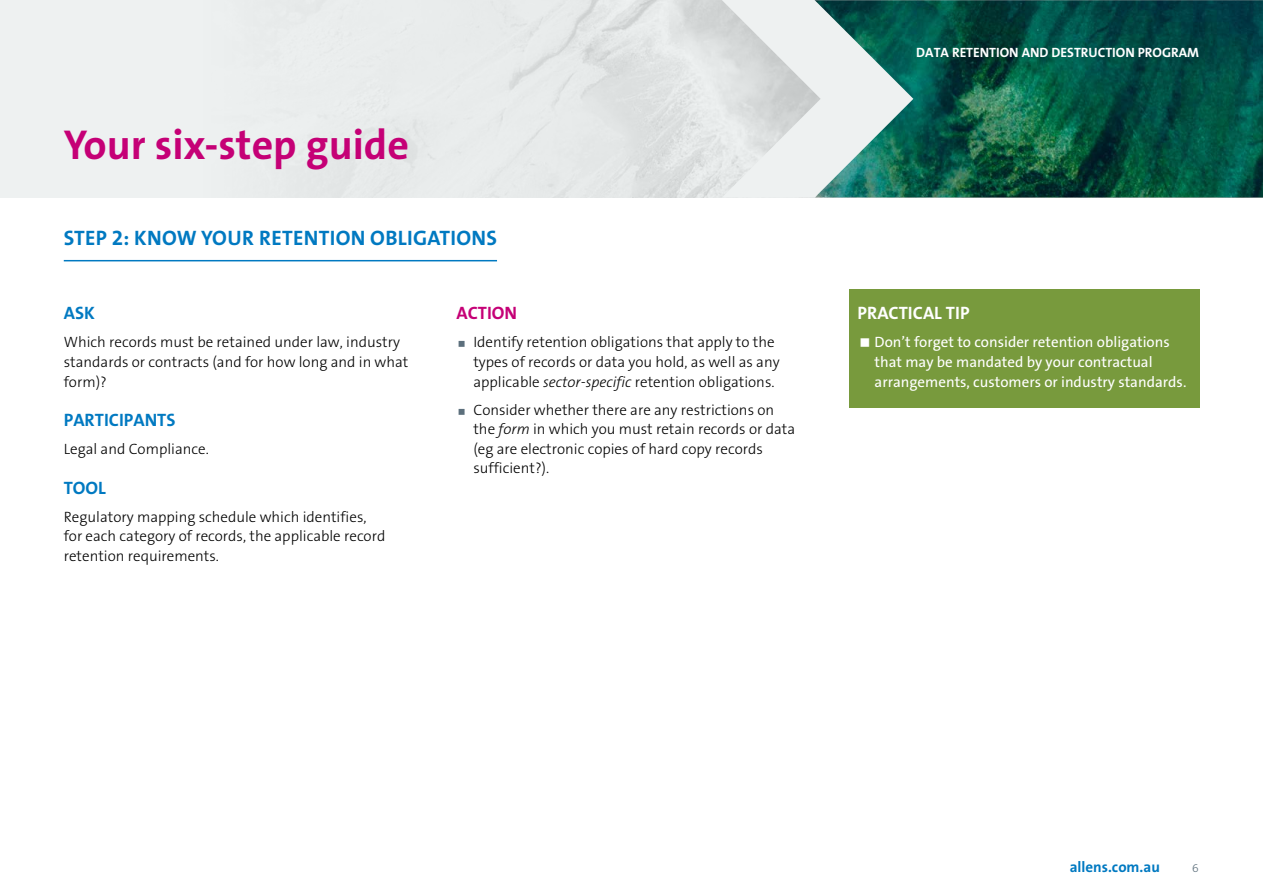
<style>
.page{position:relative;width:1263px;height:893px;background:#fff}
.page>*{position:absolute;margin:0;border:0;box-sizing:border-box;transform-origin:0 0}
.t1{font:700 42px "The Sans B W7";color:#c50076}
.t2{font:700 21px "The Sans B W7";letter-spacing:.015em;color:#0079c1}
.t3{font:700 18px "The Sans B W7";color:#0079c1}
.t4{font:700 18px "The Sans B W7";color:#fff}
.t5{font:700 18px "The Sans B W7";color:#c50076}
.t6{font:300 15px/19.5px "The Sans B W3";color:#000}
.t7{font:15px/19.5px "The Sans B W5 Plain";color:#fff}
.t8{font:700 15px "The Sans B W7";color:#0079c1}
.t9{font:700 13.5px "The Sans B W7";color:#fff}
.t10{font:300 12px "The Sans B W3";color:#5c6f7c}
.s1{font-style:italic}
</style>
<div class="page">
<div style="left:0;top:0;width:1263px;height:197px;background:#eef1f1"></div>
<img style="left:316px;top:0;width:406px;height:197px">
<img style="left:913px;top:0;width:350px;height:197px">
<svg style="left:722px;top:0;width:191px;height:198px"></svg>
<div style="left:849px;top:289px;width:350px;height:52px;background:#789a3d"></div>
<div style="left:849px;top:319px;width:350px;height:88px;background:#789a3d"></div>
<hr style="left:64px;top:260px;width:433px;height:1px;background:#0079c1">
<h1 class="t1" style="left:64px;top:117px;width:347px">Your six-step guide</h1>
<h2 class="t2" style="left:64px;top:224px;width:435px">STEP 2: KNOW YOUR RETENTION OBLIGATIONS</h2>
<p class="t3" style="left:64px;top:302px;width:33px">ASK</p>
<p class="t6" style="left:64px;top:333px;width:346px">Which records must be retained under law, industry standards or contracts (and for how long and in what form)?</p>
<p class="t3" style="left:64px;top:408px;width:113px">PARTICIPANTS</p>
<p class="t6" style="left:64px;top:439px;width:147px">Legal and Compliance.</p>
<p class="t3" style="left:64px;top:476px;width:44px">TOOL</p>
<p class="t6" style="left:64px;top:507px;width:323px">Regulatory mapping schedule which identifies, for each category of records, the applicable record retention requirements.</p>
<p class="t5" style="left:456px;top:302px;width:62px">ACTION</p>
<p class="t6" style="left:473px;top:333px;width:308px">Identify retention obligations that apply to the types of records or data you hold, as well as any applicable <span class="s1">sector-specific</span> retention obligations.</p>
<p class="t6" style="left:473px;top:400px;width:323px">Consider whether there are any restrictions on the <span class="s1">form</span> in which you must retain records or data (eg are electronic copies of hard copy records sufficient?).</p>
<p class="t9" style="left:916px;top:44px;width:284px">DATA RETENTION AND DESTRUCTION PROGRAM</p>
<p class="t4" style="left:857px;top:302px;width:113px">PRACTICAL TIP</p>
<p class="t7" style="left:874px;top:333px;width:313px">Don’t forget to consider retention obligations that may be mandated by your contractual arrangements, customers or industry standards.</p>
<p class="t8" style="left:1070px;top:857px;width:92px">allens.com.au</p>
<p class="t10" style="left:1192px;top:860px;width:8px">6</p>
</div>
